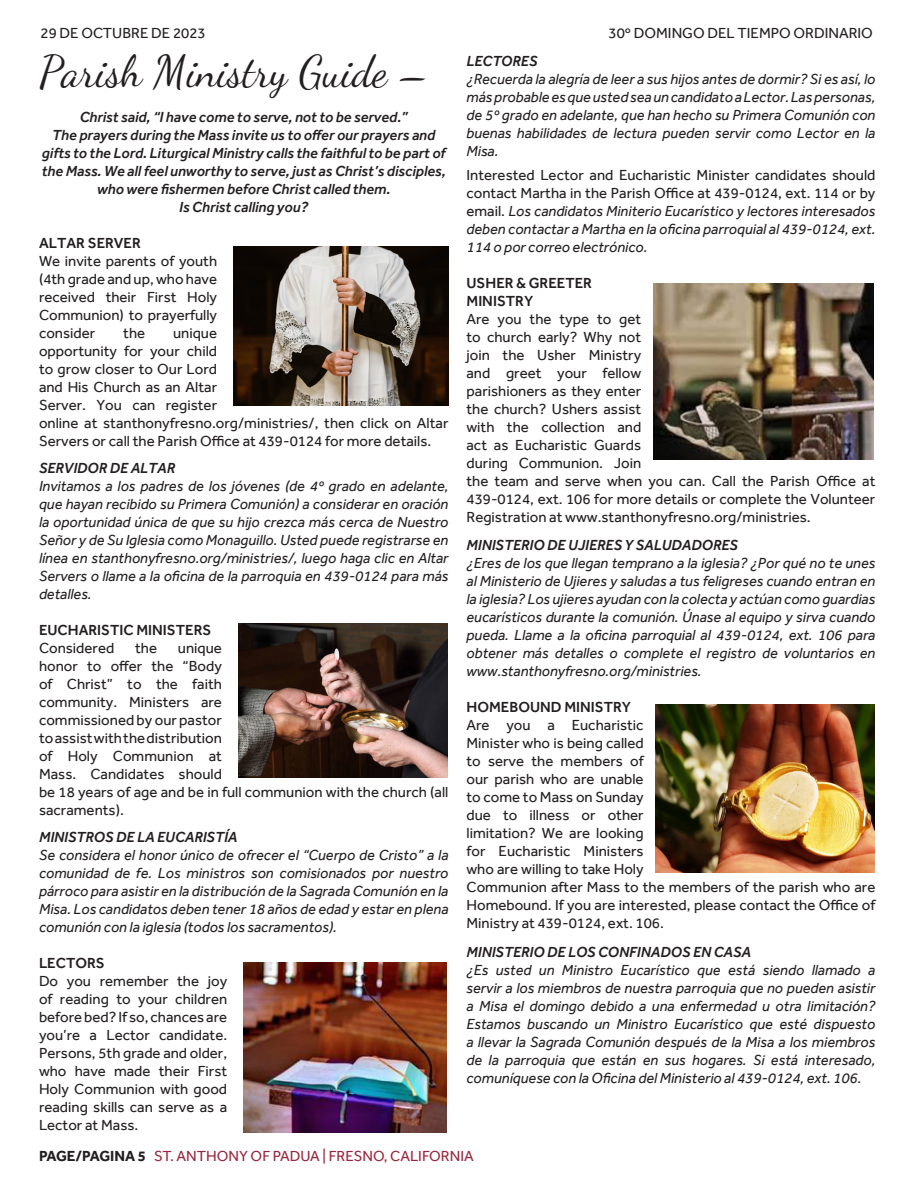
<style>
.page{position:relative;width:918px;height:1188px;background:#fff}
.page>*{position:absolute;margin:0;border:0;box-sizing:border-box;transform-origin:0 0}
.t1{font:43.5px "Dancing Script";color:#231f20}
.t2{font:italic 15px/18px "Effra";color:#231f20;text-align:justify}
.t3{font:15px/18px "Effra";color:#231f20}
.t4{font:italic 500 15px/18px "Effra";color:#231f20;text-align:center}
.t5{font:500 15px/18px "Effra";color:#231f20}
.t6{font:15px "Effra";color:#98273e}
.s1{font-style:normal}
.s2{font-weight:700;color:#231f20}
</style>
<div class="page">
<img style="left:244px;top:963px;width:202px;height:170px">
<img style="left:234px;top:247px;width:215px;height:159px">
<img style="left:238px;top:623px;width:210px;height:155px">
<img style="left:653px;top:284px;width:221px;height:176px">
<img style="left:656px;top:704px;width:218px;height:168px">
<p class="t3" style="left:40px;top:24px;width:167px">29 DE OCTUBRE DE 2023</p>
<p class="t3" style="left:609px;top:24px;width:266px">30º DOMINGO DEL TIEMPO ORDINARIO</p>
<p class="t1" style="left:39px;top:38px;width:391px">Parish Ministry Guide –</p>
<p class="t4" style="left:42px;top:108px;width:405px">Christ said, “I have come to serve, not to be served.”<br>The prayers during the Mass invite us to offer our prayers and gifts to the Lord. Liturgical Ministry calls the faithful to be part of the Mass. We all feel unworthy to serve, just as Christ’s disciples, who were fishermen before Christ called them.<br>Is Christ calling you?</p>
<p class="t5" style="left:39px;top:234px;width:103px">ALTAR SERVER</p>
<p class="t3" style="left:39px;top:252px;width:180px;text-align:justify">We invite parents of youth (4th grade and up, who have received their First Holy Communion) to prayerfully consider</p>
<p class="t3" style="left:123px;top:324px;width:23px">the</p>
<p class="t3" style="left:39px;top:324px;width:411px;text-indent:134px">unique<br>opportunity for your child<br>to grow closer to Our Lord<br>and His Church as an Altar<br>Server. You can register<br>online at stanthonyfresno.org/ministries/, then click on Altar Servers or call the Parish Office at 439-0124 for more details.</p>
<p class="t4" style="left:39px;top:459px;width:138px">SERVIDOR DE ALTAR</p>
<p class="t2" style="left:39px;top:477px;width:411px">Invitamos a los padres de los jóvenes (de 4º grado en adelante, que hayan recibido su Primera Comunión) a considerar en oración la oportunidad única de que su hijo crezca más cerca de Nuestro Señor y de Su Iglesia como Monaguillo. Usted puede registrarse en línea en stanthonyfresno.org/ministries/, luego haga clic en Altar Servers o llame a la oficina de la parroquia en 439-0124 para más detalles.</p>
<p class="t5" style="left:39px;top:621px;width:174px">EUCHARISTIC MINISTERS</p>
<p class="t3" style="left:39px;top:639px;width:77px">Considered</p>
<p class="t3" style="left:135px;top:639px;width:23px">the</p>
<p class="t3" style="left:39px;top:639px;width:411px;text-indent:139px">unique<br>honor to offer the “Body<br>of Christ” to the faith<br>community. Ministers are<br>commissioned by our pastor<br>to assist with the distribution<br>of Holy Communion at<br>Mass. Candidates should<br>be 18 years of age and be in full communion with the church (all sacraments).</p>
<p class="t4" style="left:39px;top:828px;width:200px">MINISTROS DE LA EUCARISTÍA</p>
<p class="t2" style="left:39px;top:846px;width:411px">Se considera el honor único de ofrecer el “Cuerpo de Cristo” a la comunidad de fe. Los ministros son comisionados por nuestro párroco para asistir en la distribución de la Sagrada Comunión en la Misa. Los candidatos deben tener 18 años de edad y estar en plena comunión con la iglesia (todos los sacramentos).</p>
<p class="t5" style="left:39px;top:954px;width:67px">LECTORS</p>
<p class="t3" style="left:39px;top:972px;width:190px;text-align:justify">Do you remember the joy of reading to your children before bed? If so, chances are you’re a Lector candidate.<br>Persons, 5th grade and older, who have made their First Holy Communion with good reading skills can serve as a Lector at Mass.</p>
<p class="t4" style="left:466px;top:52px;width:73px">LECTORES</p>
<p class="t2" style="left:466px;top:70px;width:411px">¿Recuerda la alegría de leer a sus hijos antes de dormir? Si es así, lo más probable es que usted sea un candidato a Lector. Las personas, de 5º grado en adelante, que han hecho su Primera Comunión con buenas habilidades de lectura pueden servir como Lector en la Misa.</p>
<p class="t2" style="left:466px;top:166px;width:410px"><span class="s1">Interested Lector and Eucharistic Minister candidates should contact Martha in the Parish Office at 439-0124, ext. 114 or by email.</span> Los candidatos Miniterio Eucarístico y lectores interesados deben contactar a Martha en la oficina parroquial al 439-0124, ext.<br>114 o por correo electrónico.</p>
<p class="t5" style="left:466px;top:274px;width:127px">USHER &amp; GREETER<br>MINISTRY</p>
<p class="t3" style="left:466px;top:310px;width:410px">Are you the type to get<br>to church early? Why not<br>join the Usher Ministry<br>and greet your fellow<br>parishioners as they enter<br>the church? Ushers assist<br>with the collection and<br>act as Eucharistic Guards<br>during Communion. Join<br>the team and serve when you can. Call the Parish Office at<br>439-0124, ext. 106 for more details or complete the Volunteer<br>Registration at www.stanthonyfresno.org/ministries.</p>
<p class="t4" style="left:466px;top:536px;width:273px">MINISTERIO DE UJIERES Y SALUDADORES</p>
<p class="t2" style="left:466px;top:554px;width:410px">¿Eres de los que llegan temprano a la iglesia? ¿Por qué no te unes al Ministerio de Ujieres y saludas a tus feligreses cuando entran en la iglesia? Los ujieres ayudan con la colecta y actúan como guardias eucarísticos durante la comunión. Únase al equipo y sirva cuando pueda. Llame a la oficina parroquial al 439-0124, ext. 106 para obtener más detalles o complete el registro de voluntarios en www.stanthonyfresno.org/ministries.</p>
<p class="t5" style="left:466px;top:698px;width:166px">HOMEBOUND MINISTRY</p>
<p class="t3" style="left:466px;top:716px;width:410px">Are you a Eucharistic<br>Minister who is being called<br>to serve the members of<br>our parish who are unable<br>to come to Mass on Sunday<br>due to illness or other<br>limitation? We are looking<br>for Eucharistic Ministers<br>who are willing to take Holy<br>Communion after Mass to the members of the parish who are<br>Homebound. If you are interested, please contact the Office of<br>Ministry at 439-0124, ext. 106.</p>
<p class="t4" style="left:466px;top:943px;width:286px">MINISTERIO DE LOS CONFINADOS EN CASA</p>
<p class="t2" style="left:466px;top:961px;width:410px">¿Es usted un Ministro Eucarístico que está siendo llamado a servir a los miembros de nuestra parroquia que no pueden asistir a Misa el domingo debido a una enfermedad u otra limitación?<br>Estamos buscando un Ministro Eucarístico que esté dispuesto a llevar la Sagrada Comunión después de la Misa a los miembros de la parroquia que están en sus hogares. Si está interesado, comuníquese con la Oficina del Ministerio al 439-0124, ext. 106.</p>
<p class="t6" style="left:39px;top:1147px;width:436px"><span class="s2">PAGE/PAGINA 5</span> ST. ANTHONY OF PADUA | FRESNO, CALIFORNIA</p>
</div>
